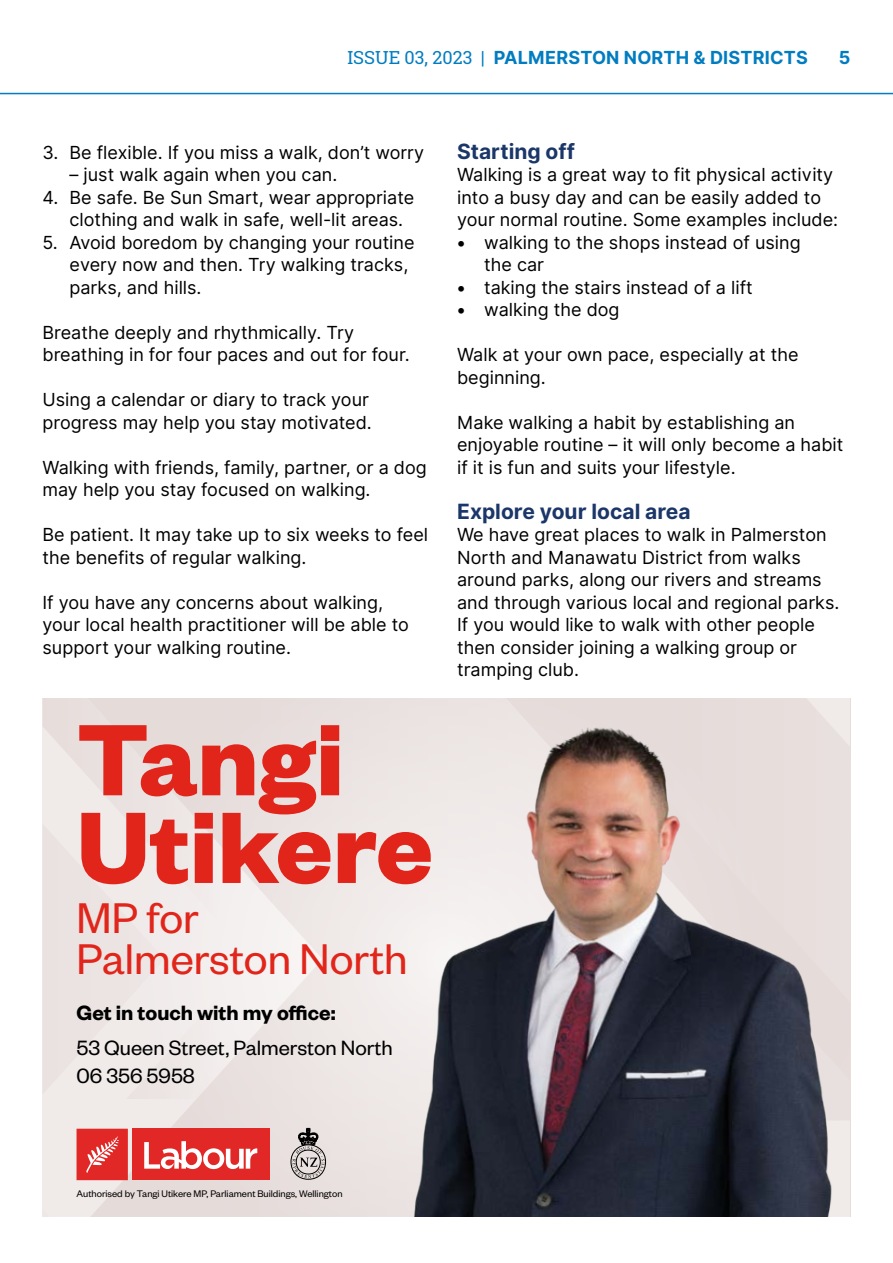
<style>
.page{position:relative;width:893px;height:1263px;background:#fff}
.page>*{position:absolute;margin:0;border:0;box-sizing:border-box;transform-origin:0 0}
.t1{font:700 111.3px/87.6px "Founders Grotesk";color:#e1251b}
.t2{font:47.1px/40.8px "Founders Grotesk";color:#e1251b}
.t3{font:22.65px/27.8px "Founders Grotesk";color:#000}
.t4{font:600 22.65px "Founders Grotesk";color:#000}
.t5{font:700 21px "Inter";color:#1b3668}
.t6{font:18px/22.5px "Inter";color:#000}
.t7{font:700 18px "Inter";letter-spacing:.01em;color:#007cc1}
.t8{font:10.5px "Founders Grotesk";color:#000}
.s1{font-family:"Roboto Slab";font-weight:400}
</style>
<div class="page">
<hr style="left:0;top:93px;width:893px;height:1px;background:#007cc1">
<div style="left:43px;top:699px;width:807px;height:517px;background:#ebe4e3"></div>
<div style="left:132px;top:1129px;width:138px;height:51px;background:#e12827"></div>
<svg style="left:144px;top:1141px;width:113px;height:28px"></svg>
<div style="left:77px;top:1129px;width:51px;height:51px;background:#e12827"></div>
<svg style="left:86px;top:1136px;width:33px;height:37px"></svg>
<svg style="left:291px;top:1128px;width:35px;height:51px"></svg>
<img style="left:390px;top:727px;width:442px;height:489px">
<p class="t7" style="left:347px;top:44px;width:462px"><span class="s1">ISSUE 03, 2023 |</span> PALMERSTON NORTH &amp; DISTRICTS</p>
<p class="t7" style="left:839px;top:44px;width:13px">5</p>
<p class="t6" style="left:43px;top:141px;width:383px">3. Be flexible. If you miss a walk, don’t worry</p>
<p class="t6" style="left:70px;top:163px;width:269px">– just walk again when you can.</p>
<p class="t6" style="left:70px;top:186px;width:346px;text-indent:-27px">4. Be safe. Be Sun Smart, wear appropriate clothing and walk in safe, well-lit areas.</p>
<p class="t6" style="left:70px;top:231px;width:346px;text-indent:-27px">5. Avoid boredom by changing your routine every now and then. Try walking tracks, parks, and hills.</p>
<p class="t6" style="left:43px;top:321px;width:369px">Breathe deeply and rhythmically. Try breathing in for four paces and out for four.</p>
<p class="t6" style="left:43px;top:388px;width:331px">Using a calendar or diary to track your progress may help you stay motivated.</p>
<p class="t6" style="left:43px;top:456px;width:386px">Walking with friends, family, partner, or a dog may help you stay focused on walking.</p>
<p class="t6" style="left:43px;top:523px;width:387px">Be patient. It may take up to six weeks to feel the benefits of regular walking.</p>
<p class="t6" style="left:43px;top:591px;width:368px">If you have any concerns about walking, your local health practitioner will be able to support your walking routine.</p>
<h1 class="t1" style="left:77px;top:710px;width:358px">Tangi<br>Utikere</h1>
<h2 class="t2" style="left:77px;top:896px;width:332px">MP for<br>Palmerston North</h2>
<p class="t4" style="left:77px;top:998px;width:261px">Get in touch with my office:</p>
<p class="t3" style="left:77px;top:1033px;width:318px">53 Queen Street, Palmerston North<br>06 356 5958</p>
<p class="t5" style="left:457px;top:136px;width:119px">Starting off</p>
<p class="t6" style="left:457px;top:163px;width:383px">Walking is a great way to fit physical activity into a busy day and can be easily added to your normal routine. Some examples include:</p>
<p class="t6" style="left:484px;top:231px;width:318px;text-indent:-27px">• walking to the shops instead of using the car</p>
<p class="t6" style="left:457px;top:276px;width:297px">• taking the stairs instead of a lift</p>
<p class="t6" style="left:457px;top:298px;width:164px">• walking the dog</p>
<p class="t6" style="left:457px;top:343px;width:343px">Walk at your own pace, especially at the beginning.</p>
<p class="t6" style="left:457px;top:411px;width:388px">Make walking a habit by establishing an enjoyable routine – it will only become a habit if it is fun and suits your lifestyle.</p>
<p class="t5" style="left:457px;top:496px;width:235px">Explore your local area</p>
<p class="t6" style="left:457px;top:523px;width:384px">We have great places to walk in Palmerston North and Manawatu District from walks around parks, along our rivers and streams and through various local and regional parks.<br>If you would like to walk with other people then consider joining a walking group or tramping club.</p>
<p class="t8" style="left:77px;top:1187px;width:268px">Authorised by Tangi Utikere MP, Parliament Buildings, Wellington</p>
</div>
